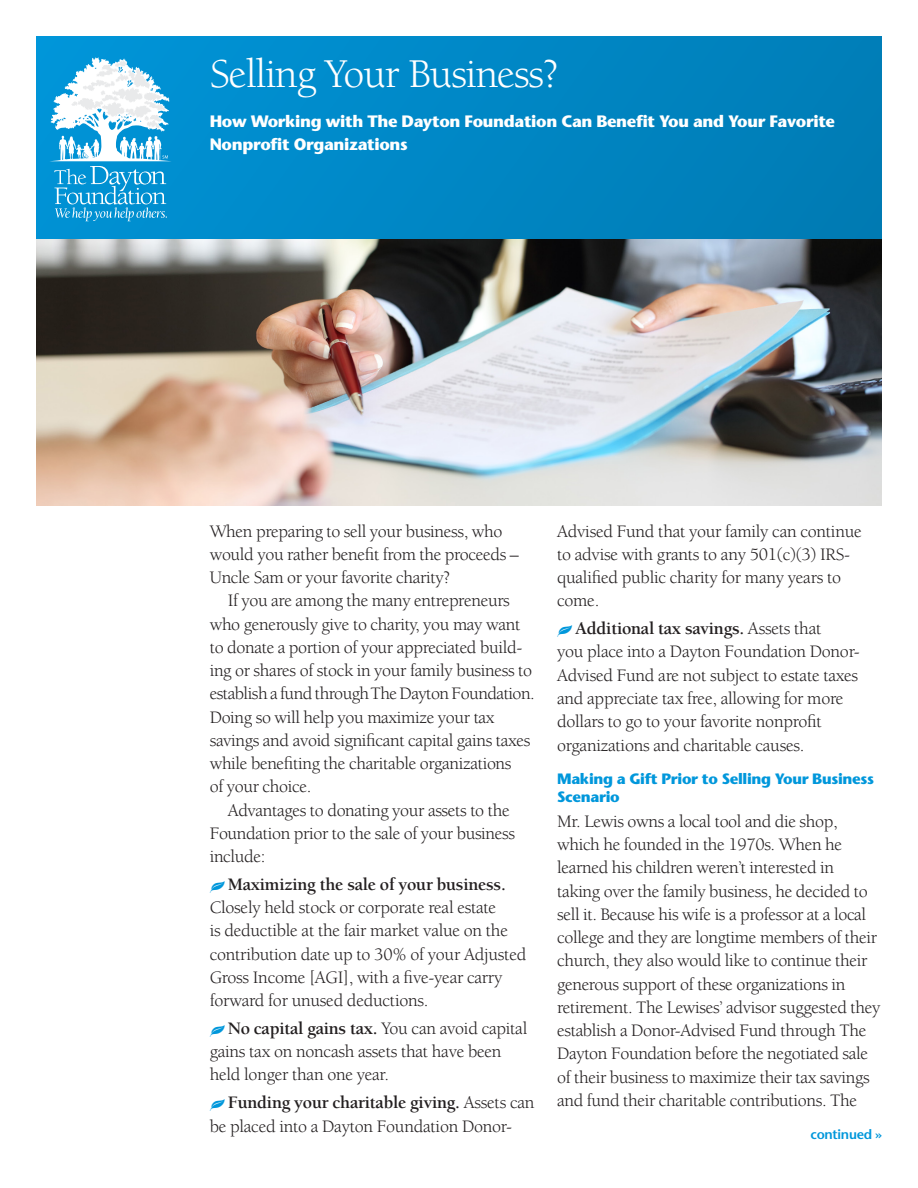
<style>
.page{position:relative;width:918px;height:1188px;background:#fff}
.page>*{position:absolute;margin:0;border:0;box-sizing:border-box;transform-origin:0 0}
.t1{font:42px "Berkeley";letter-spacing:-.025em;color:#fff}
.t2{font:18px/23.2px "Berkeley";letter-spacing:-.02em;color:#231f20}
.t3{font:700 16.5px/22.5px "Stone Sans";letter-spacing:-.02em;color:#fff}
.t4{font:700 15px/18px "Stone Sans";letter-spacing:-.02em;color:#0097db}
.t5{font:600 13.5px "Stone Sans";letter-spacing:-.02em;color:#0097db}
.s1{font-weight:700}
</style>
<div class="page">
<div style="left:36px;top:36px;width:846px;height:470px;background:linear-gradient(to right,#0093d7,#007cb5)"></div>
<img style="left:36px;top:239px;width:846px;height:267px">
<svg style="left:49px;top:57px;width:123px;height:164px"></svg>
<h1 class="t1" style="left:210px;top:51px;width:350px">Selling Your Business?</h1>
<p class="t3" style="left:210px;top:110px;width:627px">How Working with The Dayton Foundation Can Benefit You and Your Favorite<br>Nonprofit Organizations</p>
<p class="t2" style="left:210px;top:520px;width:311px">When preparing to sell your business, who would you rather benefit from the proceeds –<br>Uncle Sam or your favorite charity?</p>
<p class="t2" style="left:210px;top:589px;width:327px;text-indent:18px">If you are among the many entrepreneurs who generously give to charity, you may want to donate a portion of your appreciated build&shy;ing or shares of stock in your family business to establish a fund through The Dayton Foundation.<br>Doing so will help you maximize your tax savings and avoid significant capital gains taxes while benefiting the charitable organizations<br>of your choice.</p>
<p class="t2" style="left:210px;top:799px;width:307px;text-indent:18px">Advantages to donating your assets to the<br>Foundation prior to the sale of your business include:</p>
<p class="t2" style="left:210px;top:873px;width:318px"><sub>k</sub> <span class="s1">Maximizing the sale of your business.<br></span>Closely held stock or corporate real estate<br>is deductible at the fair market value on the contribution date up to 30% of your Adjusted Gross Income [AGI], with a five-year carry forward for unused deductions.</p>
<p class="t2" style="left:210px;top:1017px;width:319px"><sub>k</sub> <span class="s1">No capital gains tax.</span> You can avoid capital gains tax on noncash assets that have been held longer than one year.</p>
<p class="t2" style="left:210px;top:1091px;width:326px;line-height:24px"><sub>k</sub> <span class="s1">Funding your charitable giving.</span> Assets can be placed into a Dayton Foundation Donor-</p>
<p class="t2" style="left:557px;top:520px;width:306px">Advised Fund that your family can continue to advise with grants to any 501(c)(3) IRS&shy;qualified public charity for many years to come.</p>
<p class="t2" style="left:557px;top:617px;width:304px"><sub>k</sub> <span class="s1">Additional tax savings.</span> Assets that<br>you place into a Dayton Foundation Donor-Advised Fund are not subject to estate taxes and appreciate tax free, allowing for more dollars to go to your favorite nonprofit organizations and charitable causes.</p>
<p class="t4" style="left:557px;top:770px;width:318px">Making a Gift Prior to Selling Your Business<br>Scenario</p>
<p class="t2" style="left:557px;top:810px;width:325px">Mr. Lewis owns a local tool and die shop, which he founded in the 1970s. When he learned his children weren’t interested in taking over the family business, he decided to sell it. Because his wife is a professor at a local college and they are longtime members of their church, they also would like to continue their generous support of these organizations in retirement. The Lewises’ advisor suggested they establish a Donor-Advised Fund through The Dayton Foundation before the negotiated sale of their business to maximize their tax savings and fund their charitable contributions. The</p>
<p class="t5" style="left:810px;top:1126px;width:73px">continued »</p>
</div>
